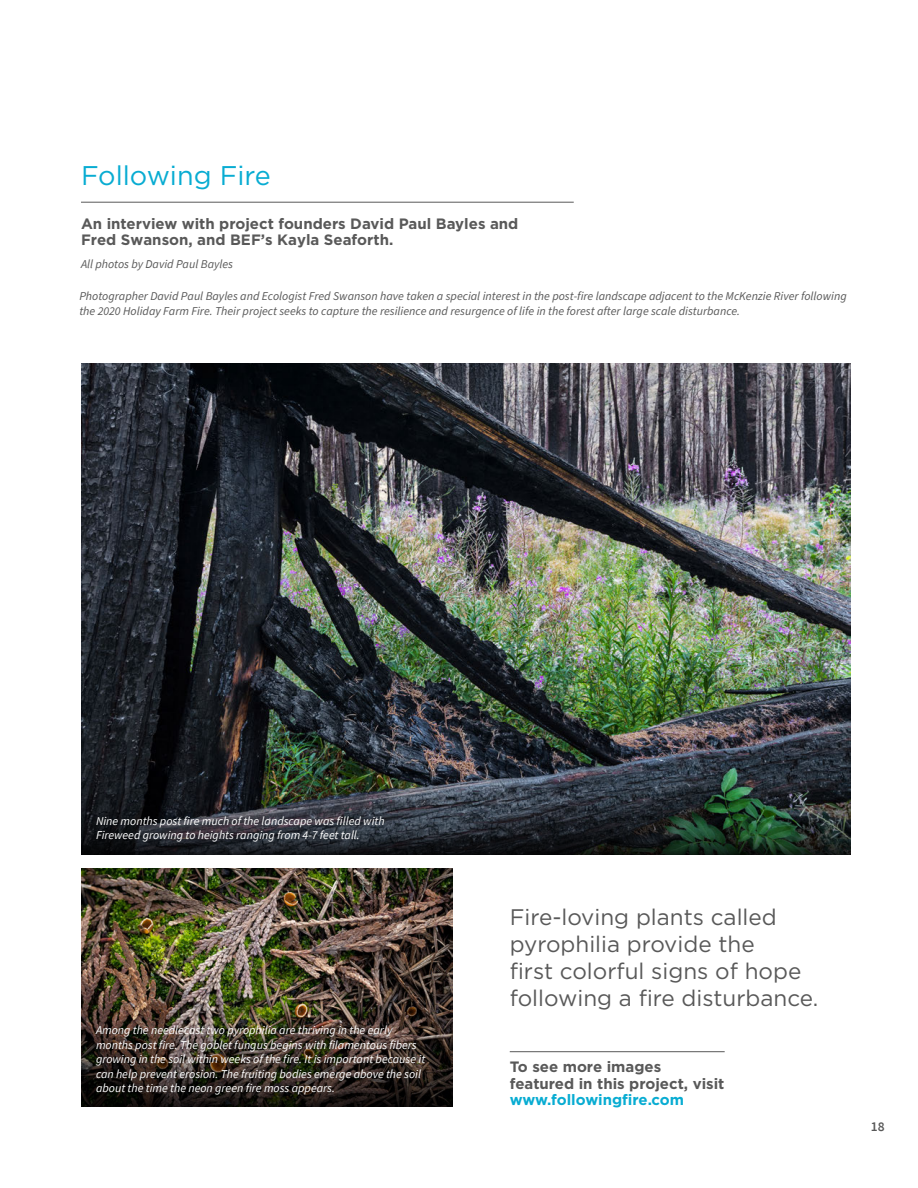
<style>
.page{position:relative;width:918px;height:1188px;background:#fff}
.page>*{position:absolute;margin:0;border:0;box-sizing:border-box;transform-origin:0 0}
.Title_1{font:27px "Gotham";color:#08acd2}
.Callout{font:22.5px/27px "Gotham";color:#595959}
.Photo_Caption_black{font:700 15px/16.5px "Gotham";color:#595959}
.Title_2{font:700 15px/16.5px "Gotham";color:#595959}
.t1{font:600 13.5px "Source Sans Pro";color:#595959}
.Photo_Caption{font:italic 12px/14.4px "Source Sans Pro";color:#fff}
.t2{font:italic 12px/14.4px "Source Sans Pro";color:#595959}
.Photo_Caption_black-2{font:italic 12px "Source Sans Pro";color:#595959}
.s1{color:#08acd2}
</style>
<div class="page">
<hr style="left:81px;top:202px;width:493px;height:1px;background:#595959">
<hr style="left:510px;top:1051px;width:215px;height:1px;background:#595959">
<img style="left:81px;top:363px;width:769px;height:381px">
<img style="left:81px;top:868px;width:371px;height:45px">
<img style="left:81px;top:744px;width:769px;height:110px">
<img style="left:81px;top:913px;width:371px;height:194px">
<p class="Title_1" style="left:81px;top:158px;width:191px">Following Fire</p>
<p class="Photo_Caption_black" style="left:81px;top:215px;width:439px">An interview with project founders David Paul Bayles and<br>Fred Swanson, and BEF’s Kayla Seaforth.</p>
<p class="Photo_Caption_black-2" style="left:81px;top:256px;width:154px">All photos by David Paul Bayles</p>
<p class="t2" style="left:79px;top:289px;width:769px">Photographer David Paul Bayles and Ecologist Fred Swanson have taken a special interest in the post-fire landscape adjacent to the McKenzie River following the 2020 Holiday Farm Fire. Their project seeks to capture the resilience and resurgence of life in the forest after large scale disturbance.</p>
<p class="Photo_Caption" style="left:96px;top:814px;width:290px">Nine months post fire much of the landscape was filled with<br>Fireweed growing to heights ranging from 4-7 feet tall.</p>
<p class="Photo_Caption" style="left:96px;top:1023px;width:331px">Among the needlecast two pyrophilia are thriving in the early months post fire. The goblet fungus begins with filamentous fibers growing in the soil within weeks of the fire. It is important because it can help prevent erosion. The fruiting bodies emerge above the soil about the time the neon green fire moss appears.</p>
<p class="Callout" style="left:510px;top:903px;width:310px">Fire-loving plants called pyrophilia provide the<br>first colorful signs of hope following a fire disturbance.</p>
<p class="Title_2" style="left:510px;top:1058px;width:216px">To see more images featured in this project, visit <span class="s1">www.followingfire.com</span></p>
<p class="t1" style="left:871px;top:1117px;width:15px">18</p>
</div>
